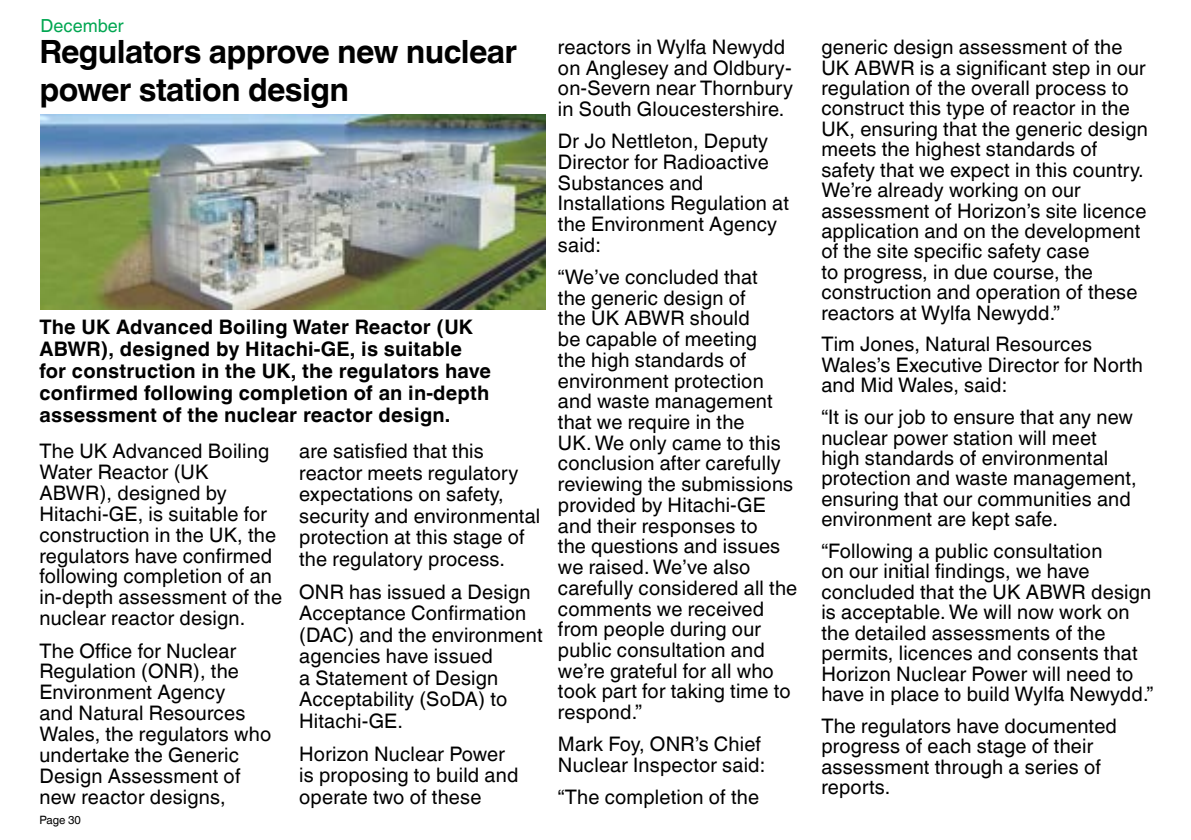
<style>
.page{position:relative;width:1191px;height:840px;background:#fff}
.page>*{position:absolute;margin:0;border:0;box-sizing:border-box;transform-origin:0 0}
.t1{font:700 32px/38.4px "Helvetica World";letter-spacing:-.02em;color:#000}
.t2{font:20px/20.4px "Helvetica World";letter-spacing:.01em;color:#000}
.t3{font:700 20px/22px "Helvetica World";letter-spacing:.01em;color:#000}
.t4{font:18px "Helvetica World";color:#00a651}
.t5{font:11.4px "Helvetica World";color:#000}
</style>
<div class="page">
<svg style="left:40px;top:114px;width:478px;height:3px"></svg>
<img style="left:41px;top:115px;width:504px;height:194px">
<p class="t4" style="left:41px;top:15px;width:85px">December</p>
<h1 class="t1" style="left:39px;top:32px;width:479px">Regulators approve new nuclear power station design</h1>
<p class="t3" style="left:39px;top:315px;width:453px">The UK Advanced Boiling Water Reactor (UK ABWR), designed by Hitachi-GE, is suitable for construction in the UK, the regulators have confirmed following completion of an in-depth assessment of the nuclear reactor design.</p>
<p class="t2" style="left:39px;top:440px;width:244px">The UK Advanced Boiling<br>Water Reactor (UK<br>ABWR), designed by<br>Hitachi-GE, is suitable for construction in the UK, the regulators have confirmed following completion of an in-depth assessment of the nuclear reactor design.</p>
<p class="t2" style="left:39px;top:639px;width:233px">The Office for Nuclear<br>Regulation (ONR), the<br>Environment Agency<br>and Natural Resources<br>Wales, the regulators who undertake the Generic<br>Design Assessment of new reactor designs,</p>
<p class="t5" style="left:39px;top:812px;width:43px">Page 30</p>
<p class="t2" style="left:299px;top:440px;width:242px;line-height:21.6px">are satisfied that this reactor meets regulatory expectations on safety, security and environmental protection at this stage of the regulatory process.</p>
<p class="t2" style="left:299px;top:580px;width:245px;line-height:21.6px">ONR has issued a Design<br>Acceptance Confirmation (DAC) and the environment agencies have issued<br>a Statement of Design<br>Acceptability (SoDA) to<br>Hitachi-GE.</p>
<p class="t2" style="left:299px;top:742px;width:221px;line-height:21.6px">Horizon Nuclear Power is proposing to build and operate two of these</p>
<p class="t2" style="left:558px;top:37px;width:236px">reactors in Wylfa Newydd on Anglesey and Oldbury&shy;on-Severn near Thornbury in South Gloucestershire.</p>
<p class="t2" style="left:558px;top:131px;width:232px">Dr Jo Nettleton, Deputy<br>Director for Radioactive<br>Substances and<br>Installations Regulation at the Environment Agency said:</p>
<p class="t2" style="left:558px;top:266px;width:241px">“We’ve concluded that<br>the generic design of<br>the UK ABWR should<br>be capable of meeting<br>the high standards of environment protection and waste management that we require in the<br>UK. We only came to this conclusion after carefully reviewing the submissions provided by Hitachi-GE and their responses to<br>the questions and issues we raised. We’ve also carefully considered all the comments we received from people during our public consultation and we’re grateful for all who took part for taking time to respond.”</p>
<p class="t2" style="left:558px;top:733px;width:209px">Mark Foy, ONR’s Chief<br>Nuclear Inspector said:</p>
<p class="t2" style="left:558px;top:786px;width:203px">“The completion of the</p>
<p class="t2" style="left:821px;top:37px;width:328px">generic design assessment of the UK ABWR is a significant step in our regulation of the overall process to construct this type of reactor in the UK, ensuring that the generic design meets the highest standards of safety that we expect in this country.<br>We’re already working on our assessment of Horizon’s site licence application and on the development of the site specific safety case<br>to progress, in due course, the construction and operation of these reactors at Wylfa Newydd.”</p>
<p class="t2" style="left:821px;top:334px;width:323px">Tim Jones, Natural Resources<br>Wales’s Executive Director for North and Mid Wales, said:</p>
<p class="t2" style="left:821px;top:407px;width:317px">“It is our job to ensure that any new nuclear power station will meet high standards of environmental protection and waste management, ensuring that our communities and environment are kept safe.</p>
<p class="t2" style="left:821px;top:540px;width:334px">“Following a public consultation<br>on our initial findings, we have concluded that the UK ABWR design is acceptable. We will now work on the detailed assessments of the permits, licences and consents that Horizon Nuclear Power will need to have in place to build Wylfa Newydd.”</p>
<p class="t2" style="left:821px;top:715px;width:297px">The regulators have documented progress of each stage of their assessment through a series of reports.</p>
</div>
